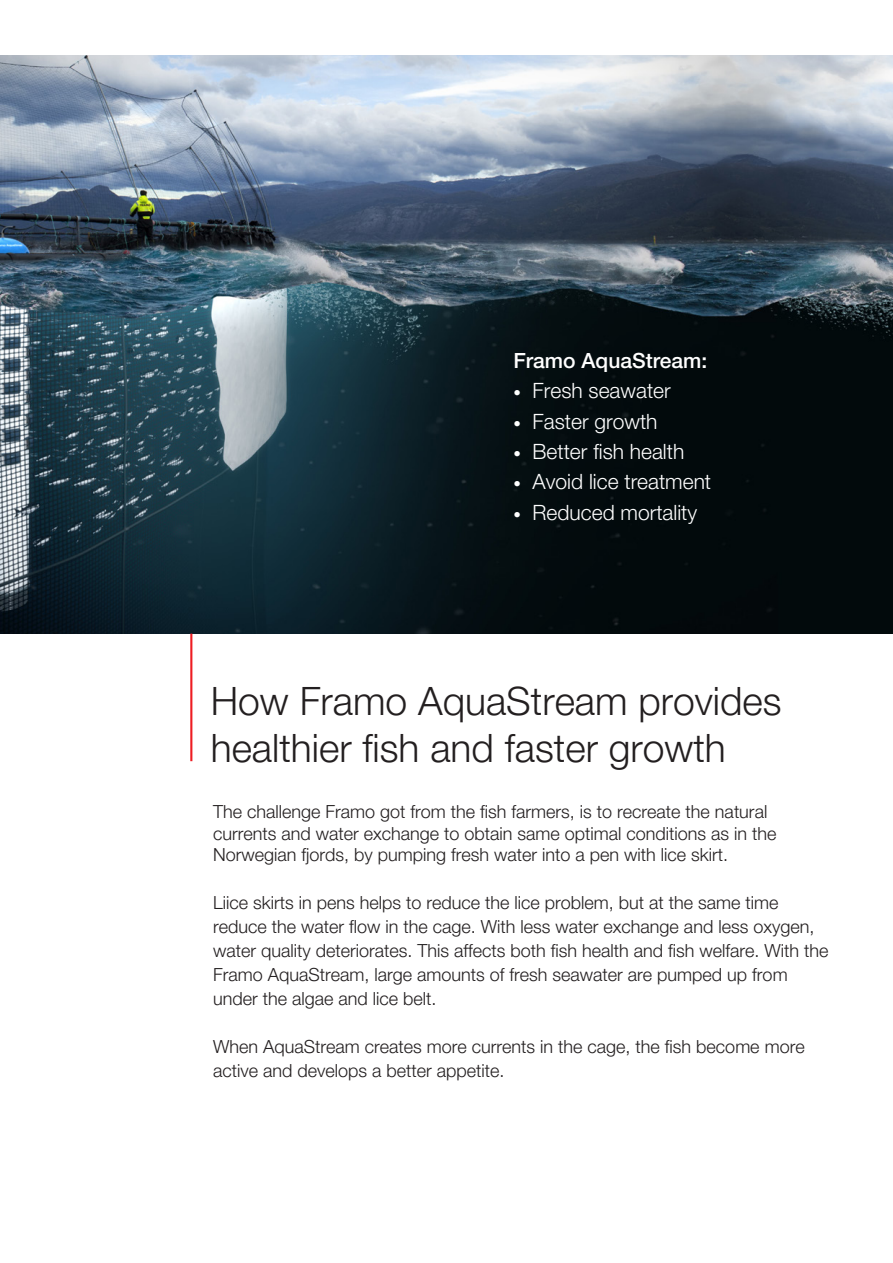
<style>
.page{position:relative;width:893px;height:1263px;background:#fff}
.page>*{position:absolute;margin:0;border:0;box-sizing:border-box;transform-origin:0 0}
.Intro_12_16{font:300 39px/46.8px "Helvetica Neue LT Pro";color:#231f20}
.Intro_12_16-2{font:300 21px "Helvetica Neue LT Pro";color:#fff}
.Intro_12_16-3{font:500 21px "Helvetica Neue LT Std";color:#fff}
.Intro_12_16-4{font:300 18px/24px "Helvetica Neue LT Pro";color:#231f20}
.s1{font-family:"Helvetica Neue LT Std";font-size:15px}
</style>
<div class="page">
<img style="left:0;top:55px;width:893px;height:579px">
<hr style="left:190px;top:634px;width:2px;height:127px;background:#ee1d23">
<p class="Intro_12_16-3" style="left:513px;top:348px;width:195px">Framo AquaStream:</p>
<p class="Intro_12_16-2" style="left:513px;top:378px;width:159px"><span class="s1">•</span> Fresh seawater</p>
<p class="Intro_12_16-2" style="left:513px;top:408px;width:146px"><span class="s1">•</span> Faster growth</p>
<p class="Intro_12_16-2" style="left:513px;top:439px;width:172px"><span class="s1">•</span> Better fish health</p>
<p class="Intro_12_16-2" style="left:513px;top:469px;width:199px"><span class="s1">•</span> Avoid lice treatment</p>
<p class="Intro_12_16-2" style="left:513px;top:499px;width:185px"><span class="s1">•</span> Reduced mortality</p>
<p class="Intro_12_16" style="left:211px;top:677px;width:572px">How Framo AquaStream provides healthier fish and faster growth</p>
<p class="Intro_12_16-4" style="left:213px;top:800px;width:565px;line-height:21.6px">The challenge Framo got from the fish farmers, is to recreate the natural currents and water exchange to obtain same optimal conditions as in the<br>Norwegian fjords, by pumping fresh water into a pen with lice skirt.</p>
<p class="Intro_12_16-4" style="left:213px;top:890px;width:617px">Liice skirts in pens helps to reduce the lice problem, but at the same time reduce the water flow in the cage. With less water exchange and less oxygen, water quality deteriorates. This affects both fish health and fish welfare. With the Framo AquaStream, large amounts of fresh seawater are pumped up from under the algae and lice belt.</p>
<p class="Intro_12_16-4" style="left:213px;top:1034px;width:593px">When AquaStream creates more currents in the cage, the fish become more active and develops a better appetite.</p>
</div>
